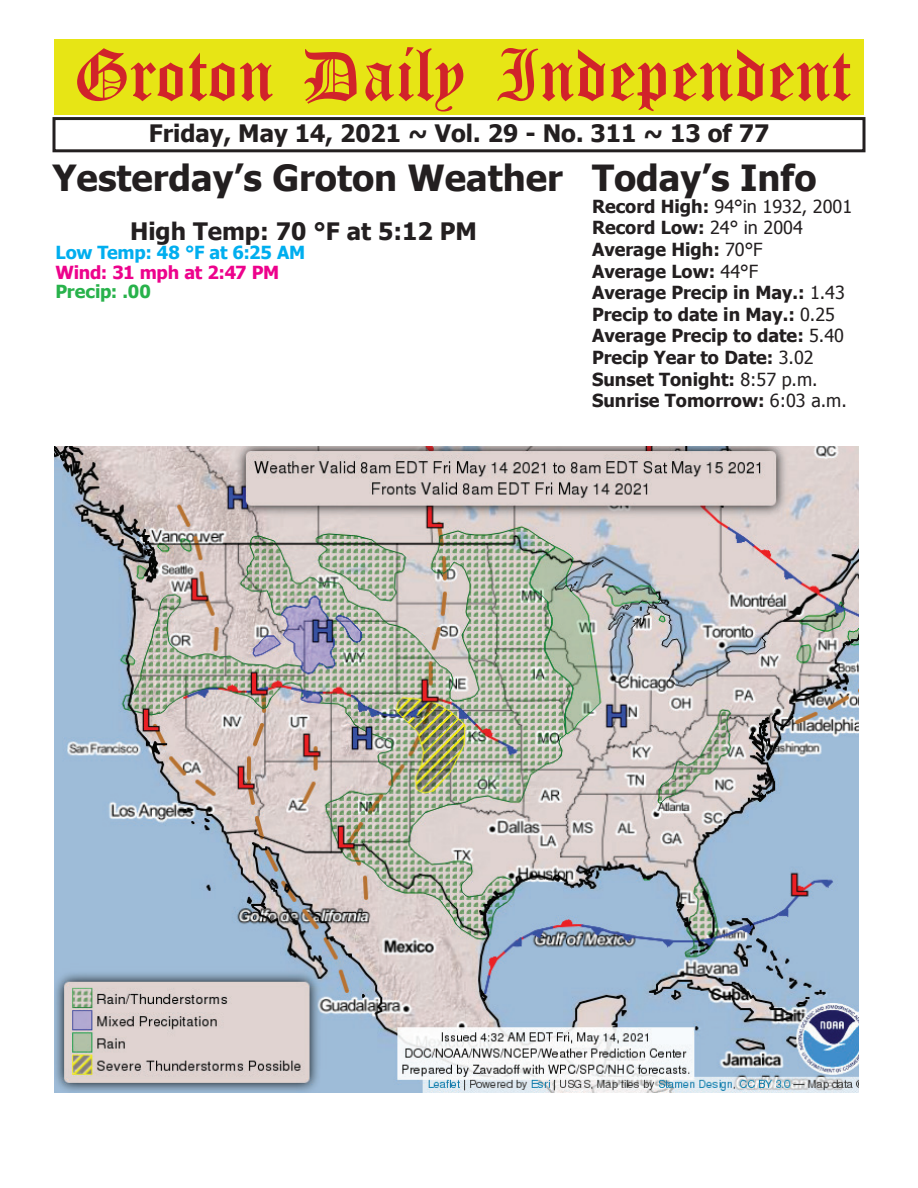
<style>
.page{position:relative;width:918px;height:1188px;background:#fff}
.page>*{position:absolute;margin:0;border:0;box-sizing:border-box;transform-origin:0 0}
.t1{font:54px "Old English Five";color:#d1232a}
.t2{font:700 36px "Tahoma";color:#231f20}
.t3{font:700 24px "Tahoma";color:#231f20}
.t4{font:700 18px/21.6px "Tahoma";color:#231f20}
.t5{font:700 18px "Tahoma";letter-spacing:-.01em;color:#00aeef}
.t6{font:700 18px "Tahoma";letter-spacing:-.015em;color:#ed028c}
.t7{font:700 18px "Tahoma";color:#28b24b}
.s1{font-weight:400}
</style>
<div class="page">
<div style="left:52px;top:117px;width:814px;height:35px;border:3px solid #231f20"></div>
<div style="left:54px;top:40px;width:810px;height:75px;background:#e7e515"></div>
<img style="left:54px;top:446px;width:804px;height:646px">
<h1 class="t1" style="left:73px;top:50px;width:779px">Groton Daily Independent</h1>
<h3 class="t3" style="left:149px;top:116px;width:622px">Friday, May 14, 2021 ~ Vol. 29 - No. 311 ~ 13 of 77</h3>
<h2 class="t2" style="left:52px;top:153px;width:512px">Yesterday’s Groton Weather</h2>
<h3 class="t3" style="left:130px;top:214px;width:349px">High Temp: 70 °F at 5:12 PM</h3>
<p class="t5" style="left:56px;top:240px;width:251px">Low Temp: 48 °F at 6:25 AM</p>
<p class="t6" style="left:56px;top:259px;width:225px">Wind: 31 mph at 2:47 PM</p>
<p class="t7" style="left:56px;top:279px;width:97px">Precip: .00</p>
<h2 class="t2" style="left:592px;top:153px;width:226px">Today’s Info</h2>
<p class="t4" style="left:592px;top:194px;width:262px">Record High: <span class="s1">94°in 1932, 2001<br></span>Record Low: <span class="s1">24° in 2004<br></span>Average High: <span class="s1">70°F<br></span>Average Low: <span class="s1">44°F<br></span>Average Precip in May.: <span class="s1">1.43<br></span>Precip to date in May.: <span class="s1">0.25<br></span>Average Precip to date: <span class="s1">5.40<br></span>Precip Year to Date: <span class="s1">3.02<br></span>Sunset Tonight: <span class="s1">8:57 p.m.<br></span>Sunrise Tomorrow: <span class="s1">6:03 a.m.</span></p>
</div>
